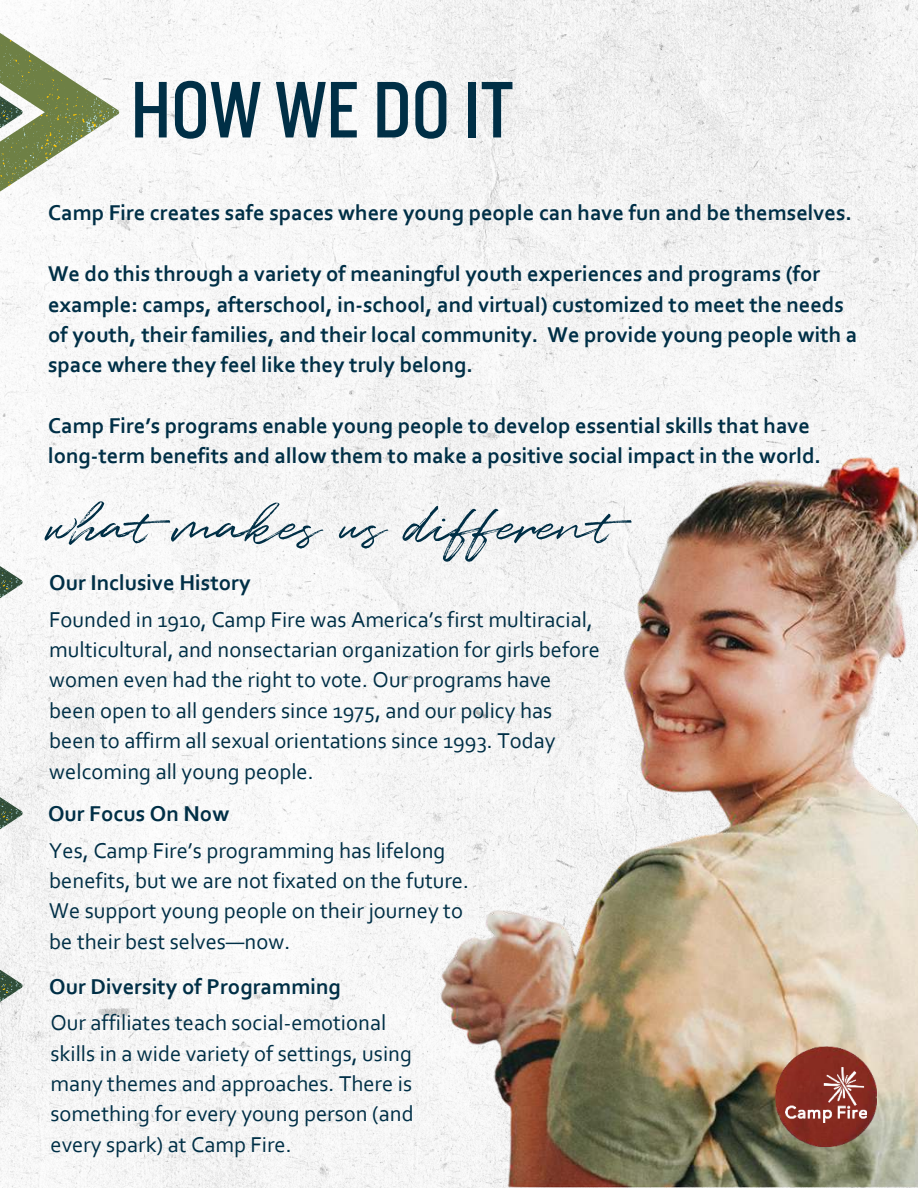
<style>
.page{position:relative;width:918px;height:1188px;background:#fff}
.page>*{position:absolute;margin:0;border:0;box-sizing:border-box;transform-origin:0 0}
.t1{font:83.4px "Knockout HTF29 Junior Liteweight";color:#002f46}
.t2{font:53.4px "Quentin";color:#002f46}
.t3{font:22.5px/30.3px "Corbel";color:#002f46}
.t4{font:700 22.5px/30.3px "Corbel";color:#002f46}
</style>
<div class="page">
<img style="left:0;top:0;width:918px;height:1188px">
<img style="left:341px;top:282px;width:577px;height:906px">
<img style="left:775px;top:1046px;width:101px;height:100px">
<img style="left:785px;top:1068px;width:81px;height:55px">
<svg style="left:0;top:27px;width:120px;height:170px"></svg>
<svg style="left:0;top:728px;width:23px;height:343px"></svg>
<svg style="left:0;top:497px;width:23px;height:170px"></svg>
<h1 class="t1" style="left:131px;top:68px;width:384px">HOW WE DO IT</h1>
<p class="t4" style="left:48px;top:197px;width:806px">Camp Fire creates safe spaces where young people can have fun and be themselves.</p>
<p class="t4" style="left:48px;top:258px;width:811px">We do this through a variety of meaningful youth experiences and programs (for example: camps, afterschool, in-school, and virtual) customized to meet the needs of youth, their families, and their local community. We provide young people with a space where they feel like they truly belong.</p>
<p class="t4" style="left:48px;top:410px;width:775px">Camp Fire’s programs enable young people to develop essential skills that have long-term benefits and allow them to make a positive social impact in the world.</p>
<h2 class="t2" style="left:48px;top:490px;width:596px">whatmakes us different</h2>
<p class="t4" style="left:49px;top:567px;width:203px">Our Inclusive History</p>
<p class="t3" style="left:49px;top:604px;width:552px">Founded in 1910, Camp Fire was America’s first multiracial, multicultural, and nonsectarian organization for girls before women even had the right to vote. Our programs have been open to all genders since 1975, and our policy has been to affirm all sexual orientations since 1993. Today welcoming all young people.</p>
<p class="t4" style="left:48px;top:798px;width:183px">Our Focus On Now</p>
<p class="t3" style="left:49px;top:835px;width:421px">Yes, Camp Fire’s programming has lifelong benefits, but we are not fixated on the future.<br>We support young people on their journey to be their best selves—now.</p>
<p class="t4" style="left:49px;top:971px;width:293px">Our Diversity of Programming</p>
<p class="t3" style="left:51px;top:1007px;width:365px">Our affiliates teach social-emotional skills in a wide variety of settings, using many themes and approaches. There is something for every young person (and every spark) at Camp Fire.</p>
</div>
